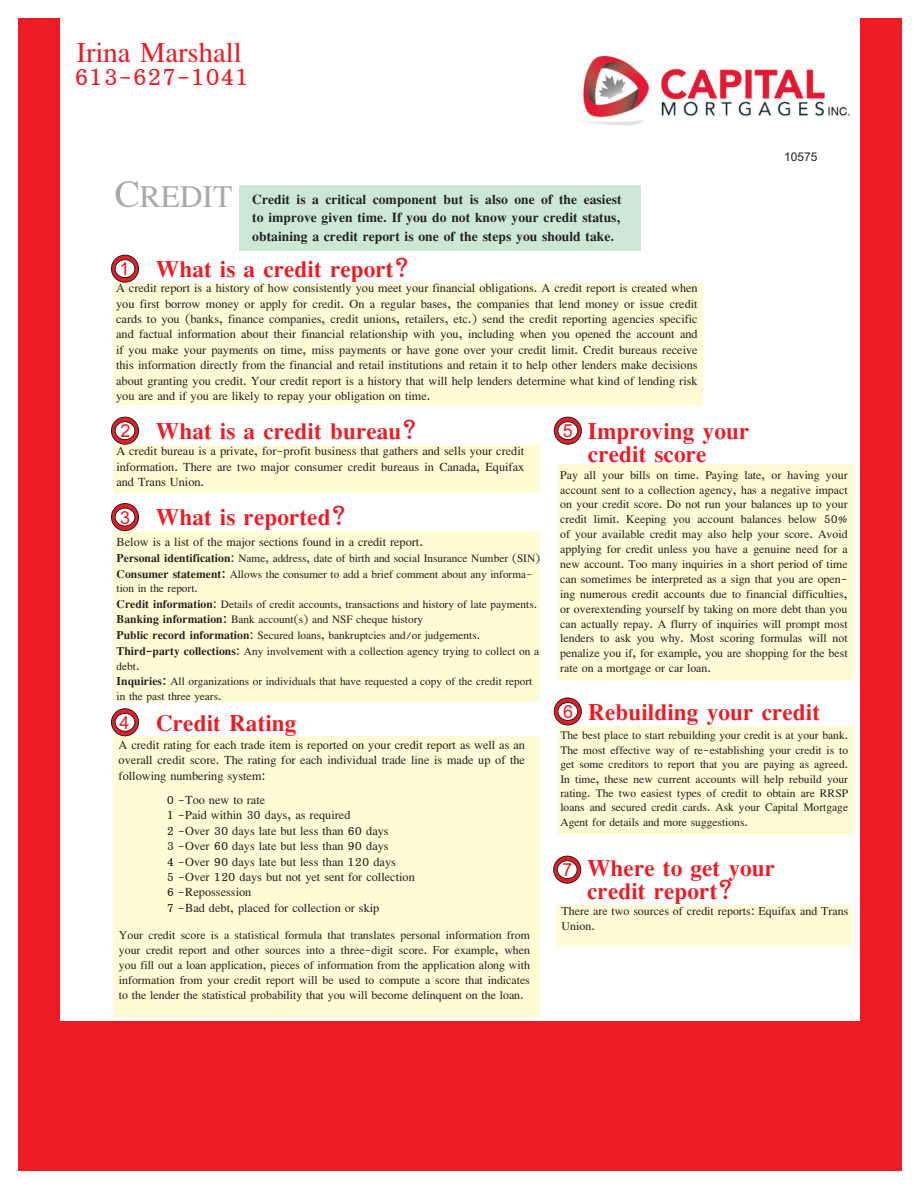
<style>
.page{position:relative;width:918px;height:1188px;background:#fff}
.page>*{position:absolute;margin:0;border:0;box-sizing:border-box;transform-origin:0 0}
.t1{font:42px "Eucrosia UPC";color:#ed1c24}
.t2{font:36px "Eucrosia UPC Bold";color:#ed1c24}
.t3{font:36px "Eucrosia UPC";color:#ed1c24}
.t4{font:21px/18.5px "Eucrosia UPC Bold";color:#231f20;text-align:justify}
.t5{font:18px/15.5px "Eucrosia UPC";color:#231f20;text-align:justify}
.t6{font:17.55px/15px "Eucrosia UPC";color:#231f20}
.t7{font:17.4px/14.9px "Eucrosia UPC";color:#231f20;text-align:justify}
.t8{font:16.8px/14.4px "Eucrosia UPC";color:#231f20;text-align:justify}
.t9{font:16.5px/15.3px "Eucrosia UPC";color:#231f20}
.t10{font:12px "Arial";color:#231f20}
.s1{font-family:"Eucrosia UPC";font-size:55.5px;color:#a7a9ac}
.s2{font-family:"Eucrosia UPC";font-size:46.05px;color:#a7a9ac}
.s3{font-family:"Arial";font-size:18px}
.s4{font-family:"Eucrosia UPC Bold";font-size:18px}
.s5{font-size:18px}
</style>
<div class="page">
<div style="left:556px;top:905px;width:296px;height:41px;background:#fffcd5"></div>
<div style="left:559px;top:727px;width:295px;height:108px;background:#fffcd5"></div>
<div style="left:559px;top:465px;width:295px;height:215px;background:#fffcd5"></div>
<div style="left:113px;top:737px;width:426px;height:280px;background:#fffcd5"></div>
<div style="left:113px;top:532px;width:426px;height:170px;background:#fffcd5"></div>
<div style="left:113px;top:445px;width:426px;height:48px;background:#fffcd5"></div>
<div style="left:113px;top:283px;width:590px;height:121px;background:#fffcd5"></div>
<div style="left:861px;top:18px;width:41px;height:1152px;background:#ed1c24"></div>
<div style="left:18px;top:1021px;width:884px;height:150px;background:#ed1c24"></div>
<div style="left:18px;top:18px;width:41px;height:1152px;background:#ed1c24"></div>
<div style="left:239px;top:186px;width:402px;height:65px;background:#cce7d3"></div>
<svg style="left:111px;top:255px;width:28px;height:27px"></svg>
<div style="left:115px;top:260px;width:20px;height:18px;background:#fff;border:1px solid #231f20;border-radius:50%"></div>
<svg style="left:111px;top:417px;width:28px;height:27px"></svg>
<div style="left:115px;top:422px;width:20px;height:18px;background:#fff;border:1px solid #231f20;border-radius:50%"></div>
<svg style="left:111px;top:503px;width:28px;height:28px"></svg>
<div style="left:115px;top:508px;width:20px;height:18px;background:#fff;border:1px solid #231f20;border-radius:50%"></div>
<svg style="left:111px;top:709px;width:28px;height:27px"></svg>
<div style="left:115px;top:713px;width:20px;height:18px;background:#fff;border:1px solid #231f20;border-radius:50%"></div>
<svg style="left:554px;top:417px;width:27px;height:27px"></svg>
<div style="left:558px;top:422px;width:20px;height:18px;background:#fff;border:1px solid #231f20;border-radius:50%"></div>
<svg style="left:554px;top:698px;width:27px;height:27px"></svg>
<div style="left:558px;top:702px;width:20px;height:19px;background:#fff;border:1px solid #231f20;border-radius:50%"></div>
<svg style="left:554px;top:856px;width:27px;height:27px"></svg>
<div style="left:557px;top:861px;width:20px;height:18px;background:#fff;border:1px solid #231f20;border-radius:50%"></div>
<img style="left:583px;top:57px;width:267px;height:69px">
<h1 class="t1" style="left:77px;top:27px;width:167px">Irina Marshall</h1>
<h2 class="t3" style="left:74px;top:55px;width:177px">613-627-1041</h2>
<p class="t10" style="left:784px;top:152px;width:35px">10575</p>
<p class="t4" style="left:252px;top:189px;width:371px;text-indent:-138px"><span class="s1">C</span><span class="s2">REDIT</span> Credit is a critical component but is also one of the easiest to improve given time. If you do not know your credit status, obtaining a credit report is one of the steps you should take.</p>
<h2 class="t2" style="left:120px;top:247px;width:291px"><span class="s3">1</span> What is a credit report?</h2>
<p class="t5" style="left:116px;top:279px;width:583px">A credit report is a history of how consistently you meet your financial obligations. A credit report is created when you first borrow money or apply for credit. On a regular bases, the companies that lend money or issue credit cards to you (banks, finance companies, credit unions, retailers, etc.) send the credit reporting agencies specific and factual information about their financial relationship with you, including when you opened the account and if you make your payments on time, miss payments or have gone over your credit limit. Credit bureaus receive this information directly from the financial and retail institutions and retain it to help other lenders make decisions about granting you credit. Your credit report is a history that will help lenders determine what kind of lending risk you are and if you are likely to repay your obligation on time.</p>
<h2 class="t2" style="left:120px;top:409px;width:298px"><span class="s3">2</span> What is a credit bureau?</h2>
<p class="t5" style="left:116px;top:442px;width:409px">A credit bureau is a private, for-profit business that gathers and sells your credit information. There are two major consumer credit bureaus in Canada, Equifax and Trans Union.</p>
<h2 class="t2" style="left:120px;top:496px;width:227px"><span class="s3">3</span> What is reported?</h2>
<p class="t5" style="left:117px;top:533px;width:308px">Below is a list of the major sections found in a credit report.</p>
<p class="t9" style="left:117px;top:549px;width:425px"><span class="s4">Personal identification</span><span class="s5">:</span> Name, address, date of birth and social Insurance Number (SIN)<br><span class="s4">Consumer statement:</span> Allows the consumer to add a brief comment about any informa&shy;tion in the report.<br><span class="s4">Credit information</span><span class="s5">:</span> Details of credit accounts, transactions and history of late payments.<br><span class="s4">Banking information:</span> Bank account(s) and NSF cheque history<br><span class="s4">Public record information</span><span class="s5">:</span> Secured loans, bankruptcies and/or judgements.<br><span class="s4">Third-party collections</span><span class="s5">:</span> Any involvement with a collection agency trying to collect on a debt.<br><span class="s4">Inquiries:</span> All organizations or individuals that have requested a copy of the credit report in the past three years.</p>
<h2 class="t2" style="left:120px;top:701px;width:179px"><span class="s3">4</span> Credit Rating</h2>
<p class="t5" style="left:119px;top:736px;width:408px">A credit rating for each trade item is reported on your credit report as well as an overall credit score. The rating for each individual trade line is made up of the following numbering system:</p>
<p class="t5" style="left:167px;top:791px;width:250px;text-align:left">0 -Too new to rate<br>1 -Paid within 30 days, as required<br>2 -Over 30 days late but less than 60 days<br>3 -Over 60 days late but less than 90 days<br>4 -Over 90 days late but less than 120 days<br>5 -Over 120 days but not yet sent for collection 6 -Repossession<br>7 -Bad debt, placed for collection or skip</p>
<p class="t7" style="left:119px;top:926px;width:413px">Your credit score is a statistical formula that translates personal information from your credit report and other sources into a three-digit score. For example, when you fill out a loan application, pieces of information from the application along with information from your credit report will be used to compute a score that indicates to the lender the statistical probability that you will become delinquent on the loan.</p>
<h2 class="t2" style="left:563px;top:409px;width:188px"><span class="s3">5</span> Improving your</h2>
<h2 class="t2" style="left:588px;top:432px;width:120px">credit score</h2>
<p class="t7" style="left:560px;top:466px;width:289px">Pay all your bills on time. Paying late, or having your account sent to a collection agency, has a negative impact on your credit score. Do not run your balances up to your credit limit. Keeping you account balances below 50% of your available credit may also help your score. Avoid applying for credit unless you have a genuine need for a new account. Too many inquiries in a short period of time can sometimes be interpreted as a sign that you are open&shy;ing numerous credit accounts due to financial difficulties, or overextending yourself by taking on more debt than you can actually repay. A flurry of inquiries will prompt most lenders to ask you why. Most scoring formulas will not penalize you if, for example, you are shopping for the best rate on a mortgage or car loan.</p>
<h2 class="t2" style="left:563px;top:690px;width:259px"><span class="s3">6</span> Rebuilding your credit</h2>
<p class="t8" style="left:560px;top:727px;width:289px">The best place to start rebuilding your credit is at your bank.<br>The most effective way of re-establishing your credit is to get some creditors to report that you are paying as agreed.<br>In time, these new current accounts will help rebuild your rating. The two easiest types of credit to obtain are RRSP loans and secured credit cards. Ask your Capital Mortgage Agent for details and more suggestions.</p>
<h2 class="t2" style="left:563px;top:846px;width:214px"><span class="s3">7</span> Where to get your</h2>
<h2 class="t2" style="left:587px;top:869px;width:147px">credit report?</h2>
<p class="t6" style="left:562px;top:903px;width:288px">There are two sources of credit reports: Equifax and Trans<br>Union.</p>
</div>
